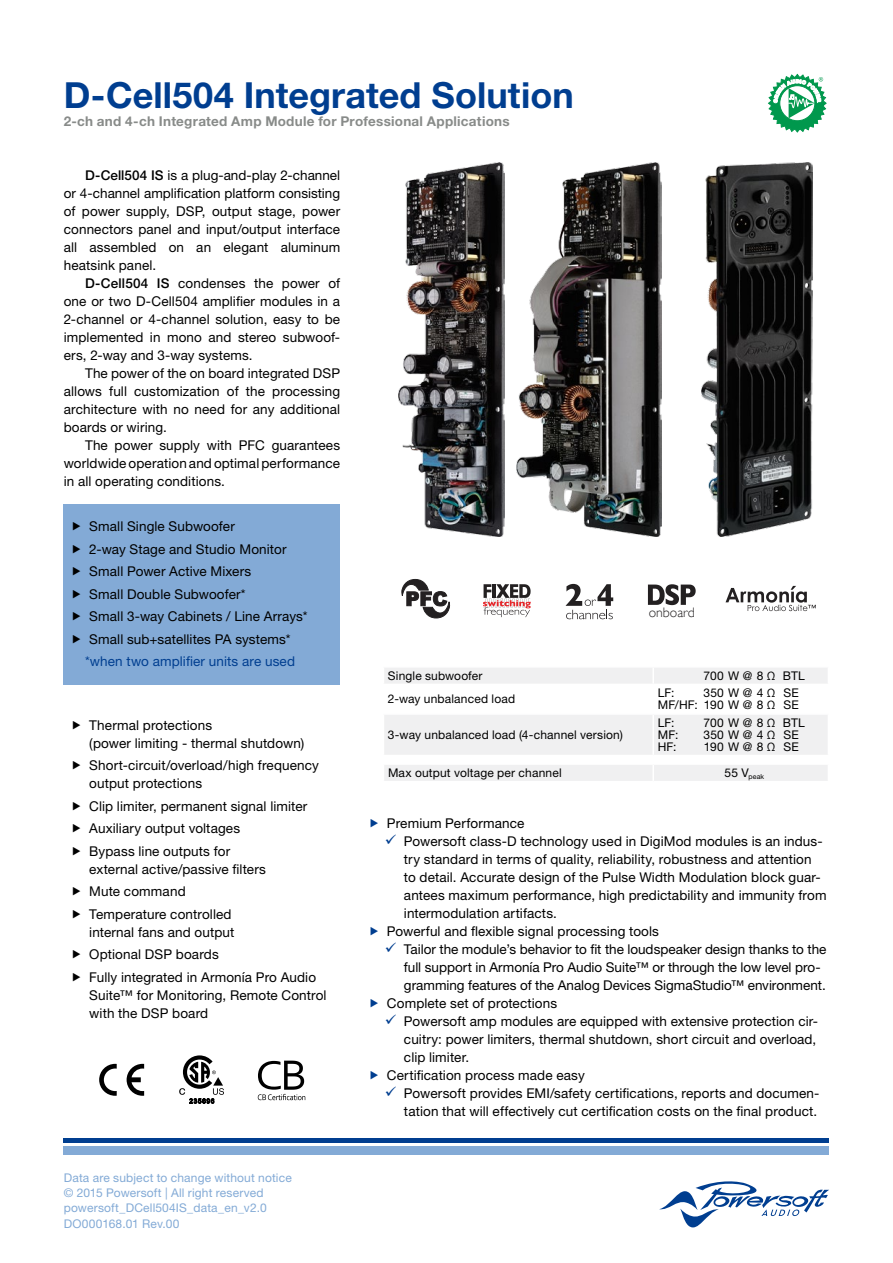
<style>
.page{position:relative;width:893px;height:1263px;background:#fff}
.page>*{position:absolute;margin:0;border:0;box-sizing:border-box;transform-origin:0 0}
.t1{font:700 36px "Helvetica Neue LT Std";color:#003e90}
.t2{font:300 13.8px "Gill Sans";color:#232021}
.t3{font:13.5px/18px "Helvetica Neue LT Std";letter-spacing:.01em;color:#000}
.t4{font:700 13.5px "Helvetica Neue LT Std";letter-spacing:.02em;color:#888b89}
.t5{font:13.5px "Helvetica Neue LT Std";letter-spacing:.01em;color:#003e90}
.t6{font:12px "Helvetica Neue LT Std";letter-spacing:.015em;color:#000}
.t7{font:12px/15.1px "Helvetica Neue LT Std";letter-spacing:.015em;color:#83aad6}
.t8{font:6.9px "Helvetica Neue LT Std";color:#000}
.t9{font:700 3.75px "Arial";color:#232021}
.s1{font-weight:500}
</style>
<div class="page">
<hr style="left:64px;top:1138px;width:765px;height:4px;background:#003e90">
<div style="left:64px;top:1146px;width:765px;height:9px;background:#83aad6"></div>
<svg style="left:659px;top:1181px;width:170px;height:47px"></svg>
<svg style="left:768px;top:74px;width:58px;height:58px"></svg>
<div style="left:64px;top:504px;width:276px;height:180px;background:#83aad6"></div>
<svg style="left:258px;top:1060px;width:47px;height:40px"></svg>
<svg style="left:99px;top:1064px;width:18px;height:32px"></svg>
<svg style="left:127px;top:1064px;width:17px;height:32px"></svg>
<svg style="left:179px;top:1055px;width:45px;height:48px"></svg>
<svg style="left:483px;top:584px;width:48px;height:33px"></svg>
<svg style="left:402px;top:579px;width:48px;height:39px"></svg>
<svg style="left:566px;top:584px;width:47px;height:35px"></svg>
<svg style="left:648px;top:584px;width:48px;height:21px"></svg>
<svg style="left:725px;top:586px;width:91px;height:25px"></svg>
<img style="left:398px;top:162px;width:107px;height:374px">
<img style="left:516px;top:162px;width:145px;height:374px">
<img style="left:702px;top:162px;width:111px;height:374px">
<svg style="left:384px;top:668px;width:444px;height:113px"></svg>
<h1 class="t1" style="left:64px;top:73px;width:511px">D-Cell504 Integrated Solution</h1>
<p class="t4" style="left:64px;top:113px;width:447px">2-ch and 4-ch Integrated Amp Module for Professional Applications</p>
<p class="t3" style="left:64px;top:166px;width:278px;text-align:justify;text-indent:21px"><span class="s1">D-Cell504 IS</span> is a plug-and-play 2-channel or 4-channel amplification platform consisting of power supply, DSP, output stage, power connectors panel and input/output interface all assembled on an elegant aluminum heatsink panel.</p>
<p class="t3" style="left:64px;top:274px;width:278px;text-align:justify;text-indent:21px"><span class="s1">D-Cell504 IS</span> condenses the power of one or two D-Cell504 amplifier modules in a 2-channel or 4-channel solution, easy to be implemented in mono and stereo subwoof&shy;ers, 2-way and 3-way systems.</p>
<p class="t3" style="left:64px;top:364px;width:278px;text-align:justify;text-indent:21px">The power of the on board integrated DSP allows full customization of the processing architecture with no need for any additional boards or wiring.</p>
<p class="t3" style="left:64px;top:436px;width:278px;text-align:justify;text-indent:21px">The power supply with PFC guarantees worldwide operation and optimal performance in all operating conditions.</p>
<p class="t3" style="left:89px;top:515px;width:220px;line-height:22.5px">Small Single Subwoofer<br>2-way Stage and Studio Monitor<br>Small Power Active Mixers<br>Small Double Subwoofer*<br>Small 3-way Cabinets / Line Arrays*<br>Small sub+satellites PA systems*</p>
<p class="t5" style="left:85px;top:653px;width:212px">*when two amplifier units are used</p>
<p class="t3" style="left:89px;top:716px;width:216px">Thermal protections<br>(power limiting - thermal shutdown)</p>
<p class="t3" style="left:89px;top:756px;width:231px">Short-circuit/overload/high frequency output protections</p>
<p class="t3" style="left:89px;top:794px;width:220px;line-height:22.5px">Clip limiter, permanent signal limiter<br>Auxiliary output voltages<br>Bypass line outputs for</p>
<p class="t3" style="left:89px;top:857px;width:178px;line-height:22.5px">external active/passive filters<br>Mute command<br>Temperature controlled</p>
<p class="t3" style="left:89px;top:920px;width:228px;line-height:22.5px">internal fans and output<br>Optional DSP boards<br>Fully integrated in Armonía Pro Audio</p>
<p class="t3" style="left:89px;top:986px;width:239px">Suite™ for Monitoring, Remote Control with the DSP board</p>
<p class="t7" style="left:64px;top:1170px;width:230px">Data are subject to change without notice © 2015 Powersoft | All right reserved powersoft_DCell504IS_data_en_v2.0<br>DO000168.01 Rev.00</p>
<p class="t2" style="left:649px;top:605px;width:48px">onboard</p>
<p class="t9" style="left:661px;top:611px;width:42px">PRESSURE CONTROL</p>
<p class="t6" style="left:388px;top:668px;width:96px">Single subwoofer</p>
<p class="t6" style="left:703px;top:668px;width:61px">700W@8</p>
<p class="t6" style="left:783px;top:668px;width:24px">BTL</p>
<p class="t6" style="left:388px;top:692px;width:129px">2-way unbalanced load</p>
<p class="t6" style="left:658px;top:686px;width:18px">LF:</p>
<p class="t6" style="left:703px;top:686px;width:61px">350W@4</p>
<p class="t6" style="left:783px;top:686px;width:17px">SE</p>
<p class="t6" style="left:658px;top:698px;width:107px">MF/HF: 190 W @ 8</p>
<p class="t6" style="left:783px;top:698px;width:17px">SE</p>
<p class="t6" style="left:388px;top:728px;width:236px">3-way unbalanced load (4-channel version)</p>
<p class="t6" style="left:658px;top:716px;width:18px">LF:</p>
<p class="t6" style="left:703px;top:716px;width:61px">700W@8</p>
<p class="t6" style="left:783px;top:716px;width:24px">BTL</p>
<p class="t6" style="left:658px;top:728px;width:22px">MF:</p>
<p class="t6" style="left:703px;top:728px;width:61px">350W@4</p>
<p class="t6" style="left:783px;top:728px;width:17px">SE</p>
<p class="t6" style="left:658px;top:740px;width:20px">HF:</p>
<p class="t6" style="left:704px;top:740px;width:61px">190 W @ 8</p>
<p class="t6" style="left:783px;top:740px;width:17px">SE</p>
<p class="t6" style="left:388px;top:766px;width:175px">Max output voltage per channel</p>
<p class="t8" style="left:724px;top:772px;width:41px"><sup>55</sup> <sup>V</sup>peak</p>
<p class="t3" style="left:387px;top:814px;width:139px">Premium Performance</p>
<p class="t3" style="left:404px;top:832px;width:420px">Powersoft class-D technology used in DigiMod modules is an indus-</p>
<p class="t3" style="left:404px;top:850px;width:409px">try standard in terms of quality, reliability, robustness and attention</p>
<p class="t3" style="left:404px;top:868px;width:418px">to detail. Accurate design of the Pulse Width Modulation block guar-</p>
<p class="t3" style="left:404px;top:886px;width:424px">antees maximum performance, high predictability and immunity from</p>
<p class="t3" style="left:404px;top:904px;width:154px">intermodulation artifacts.</p>
<p class="t3" style="left:387px;top:922px;width:273px">Powerful and flexible signal processing tools</p>
<p class="t3" style="left:404px;top:940px;width:424px">Tailor the module’s behavior to fit the loudspeaker design thanks to the</p>
<p class="t3" style="left:404px;top:958px;width:418px">full support in Armonía Pro Audio Suite™ or through the low level pro-</p>
<p class="t3" style="left:404px;top:976px;width:423px">gramming features of the Analog Devices SigmaStudio™ environment.</p>
<p class="t3" style="left:387px;top:994px;width:172px">Complete set of protections</p>
<p class="t3" style="left:404px;top:1012px;width:416px">Powersoft amp modules are equipped with extensive protection cir-</p>
<p class="t3" style="left:404px;top:1030px;width:414px">cuitry: power limiters, thermal shutdown, short circuit and overload,</p>
<p class="t3" style="left:404px;top:1048px;width:67px">clip limiter.</p>
<p class="t3" style="left:387px;top:1066px;width:199px">Certification process made easy</p>
<p class="t3" style="left:404px;top:1084px;width:417px">Powersoft provides EMI/safety certifications, reports and documen-</p>
<p class="t3" style="left:404px;top:1102px;width:415px">tation that will effectively cut certification costs on the final product.</p>
</div>
